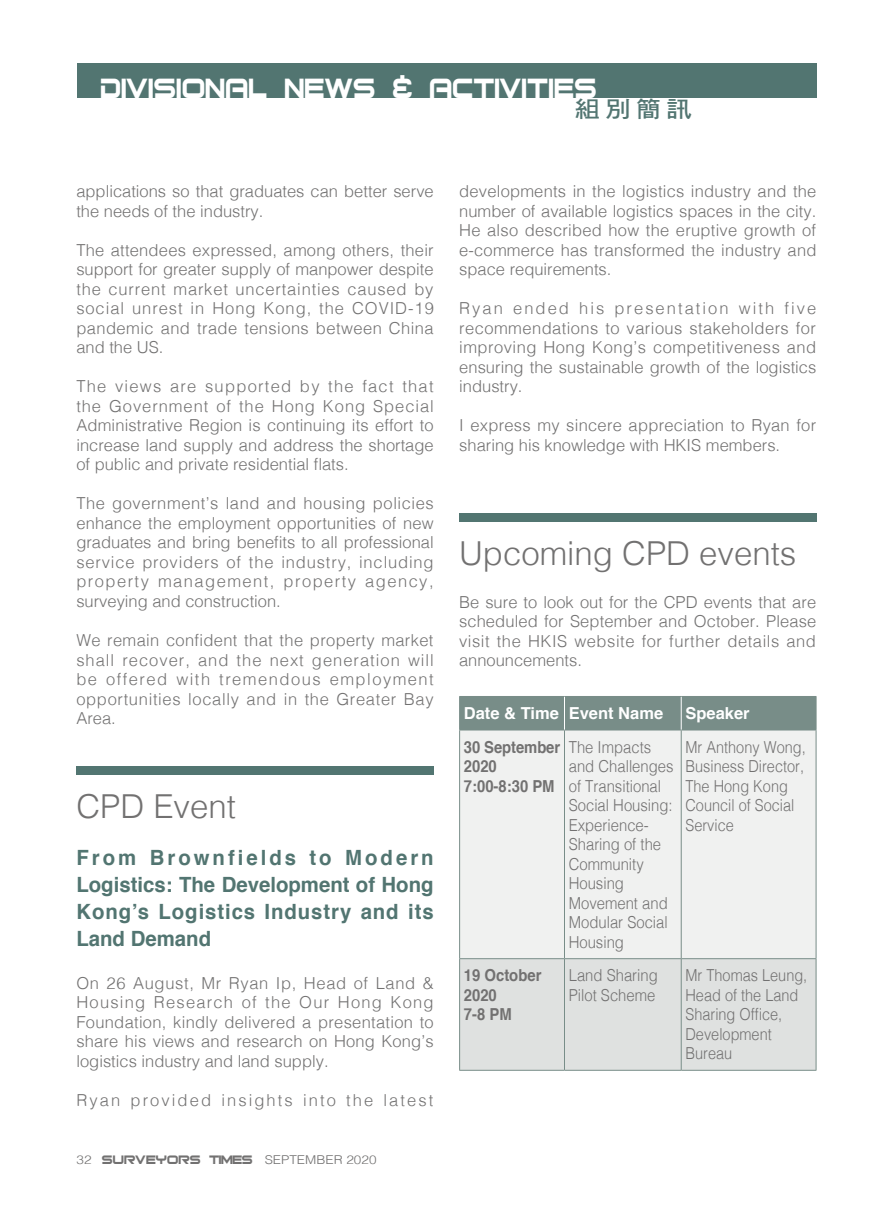
<style>
.page{position:relative;width:893px;height:1217px;background:#fff}
.page>*{position:absolute;margin:0;border:0;box-sizing:border-box;transform-origin:0 0}
.t1{font:37.5px "Bitsumishi";color:#fff;scale:.9 1}
.t2{font:300 33px "Helvetica";color:#727171}
.t3{font:22.95px "DF Hei Bd HK BF";color:#527571;scale:1.11 1}
.t4{font:700 21px/27px "Helvetica";letter-spacing:.045em;color:#527571;text-align:justify}
.t5{font:300 16.5px/19.5px "Helvetica";color:#727171;text-align:justify}
.t6{font:300 16.5px/19.5px "Helvetica";color:#727171;scale:.9 1}
.t7{font:300 16.5px/19.5px "Helvetica";color:#727171;scale:.88 1}
.t8{font:700 16.5px/19.5px "Helvetica";color:#727171;scale:.9 1}
.t9{font:300 16.5px "Helvetica";letter-spacing:.125em;color:#727171}
.t10{font:700 16.5px "Helvetica";color:#fff}
.t11{font:300 12.15px "Helvetica";color:#727171;scale:1.11 1}
.s1{font-family:"Bitsumishi";font-weight:400;font-size:16.5px}
</style>
<div class="page">
<div style="left:77px;top:64px;width:739px;height:34px;background:#527571"></div>
<div style="left:77px;top:765px;width:357px;height:9px;background:#527571"></div>
<div style="left:459px;top:513px;width:357px;height:9px;background:#527571"></div>
<div style="left:460px;top:697px;width:356px;height:32px;background:#788d88"></div>
<div style="left:460px;top:730px;width:356px;height:228px;background:#f0f1f0"></div>
<div style="left:460px;top:959px;width:356px;height:110px;background:#dfe1e0"></div>
<hr style="left:459px;top:730px;width:1px;height:228px;background:#788d88">
<hr style="left:564px;top:730px;width:1px;height:228px;background:#788d88">
<hr style="left:681px;top:730px;width:1px;height:228px;background:#788d88">
<hr style="left:816px;top:730px;width:1px;height:228px;background:#788d88">
<hr style="left:459px;top:958px;width:105px;height:1px;background:#788d88">
<hr style="left:459px;top:958px;width:1px;height:111px;background:#788d88">
<hr style="left:564px;top:958px;width:117px;height:1px;background:#788d88">
<hr style="left:564px;top:958px;width:1px;height:111px;background:#788d88">
<hr style="left:681px;top:958px;width:135px;height:1px;background:#788d88">
<hr style="left:681px;top:958px;width:1px;height:111px;background:#788d88">
<hr style="left:816px;top:958px;width:1px;height:111px;background:#788d88">
<hr style="left:459px;top:1069px;width:105px;height:1px;background:#788d88">
<hr style="left:564px;top:1069px;width:117px;height:1px;background:#788d88">
<hr style="left:681px;top:1069px;width:135px;height:1px;background:#788d88">
<hr style="left:459px;top:696px;width:105px;height:1px;background:#788d88">
<hr style="left:459px;top:696px;width:1px;height:33px;background:#788d88">
<hr style="left:564px;top:696px;width:117px;height:1px;background:#788d88">
<hr style="left:681px;top:696px;width:135px;height:1px;background:#788d88">
<hr style="left:816px;top:696px;width:1px;height:33px;background:#788d88">
<hr style="left:459px;top:729px;width:105px;height:1px;background:#788d88">
<hr style="left:564px;top:729px;width:117px;height:1px;background:#788d88">
<hr style="left:681px;top:729px;width:135px;height:1px;background:#788d88">
<hr style="left:564px;top:696px;width:1px;height:33px;background:#fff">
<hr style="left:681px;top:696px;width:1px;height:33px;background:#fff">
<h1 class="t1" style="left:101px;top:73px;width:553px">DIVISIONAL NEWS &amp; ACTIVITIES</h1>
<h3 class="t3" style="left:575px;top:97px;width:107px">組別簡訊</h3>
<p class="t5" style="left:76px;top:180px;width:359px">applications so that graduates can better serve the needs of the industry.</p>
<p class="t5" style="left:76px;top:239px;width:359px">The attendees expressed, among others, their support for greater supply of manpower despite the current market uncertainties caused by social unrest in Hong Kong, the COVID-19 pandemic and trade tensions between China and the US.</p>
<p class="t5" style="left:76px;top:375px;width:359px">The views are supported by the fact that the Government of the Hong Kong Special Administrative Region is continuing its effort to increase land supply and address the shortage of public and private residential flats.</p>
<p class="t5" style="left:76px;top:492px;width:359px">The government’s land and housing policies enhance the employment opportunities of new graduates and bring benefits to all professional service providers of the industry, including property management, property agency, surveying and construction.</p>
<p class="t5" style="left:76px;top:629px;width:359px">We remain confident that the property market shall recover, and the next generation will be offered with tremendous employment opportunities locally and in the Greater Bay Area.</p>
<h2 class="t2" style="left:76px;top:778px;width:161px">CPD Event</h2>
<p class="t4" style="left:76px;top:844px;width:359px">From Brownfields to Modern Logistics: The Development of Hong Kong’s Logistics Industry and its Land Demand</p>
<p class="t5" style="left:76px;top:971px;width:359px">On 26 August, Mr Ryan Ip, Head of Land &amp; Housing Research of the Our Hong Kong Foundation, kindly delivered a presentation to share his views and research on Hong Kong’s logistics industry and land supply.</p>
<p class="t9" style="left:76px;top:1085px;width:358px">Ryan provided insights into the latest</p>
<p class="t11" style="left:77px;top:1149px;width:272px">32 <span class="s1">SURVEYORS TIMES</span> SEPTEMBER 2020</p>
<p class="t5" style="left:459px;top:180px;width:359px">developments in the logistics industry and the number of available logistics spaces in the city.<br>He also described how the eruptive growth of e-commerce has transformed the industry and space requirements.</p>
<p class="t5" style="left:459px;top:297px;width:359px">Ryan ended his presentation with five recommendations to various stakeholders for improving Hong Kong’s competitiveness and ensuring the sustainable growth of the logistics industry.</p>
<p class="t5" style="left:459px;top:414px;width:358px">I express my sincere appreciation to Ryan for sharing his knowledge with HKIS members.</p>
<h2 class="t2" style="left:459px;top:525px;width:339px">Upcoming CPD events</h2>
<p class="t5" style="left:459px;top:591px;width:359px">Be sure to look out for the CPD events that are scheduled for September and October. Please visit the HKIS website for further details and announcements.</p>
<p class="t10" style="left:464px;top:700px;width:201px">Date &amp; Time Event Name</p>
<p class="t10" style="left:685px;top:700px;width:66px">Speaker</p>
<p class="t8" style="left:464px;top:737px;width:109px">30 September<br>2020<br>7:00-8:30 PM</p>
<p class="t6" style="left:569px;top:735px;width:118px">The Impacts and Challenges of Transitional<br>Social Housing:<br>Experience-<br>Sharing of the<br>Community<br>Housing<br>Movement and<br>Modular Social<br>Housing</p>
<p class="t7" style="left:685px;top:735px;width:138px">Mr Anthony Wong,<br>Business Director,<br>The Hong Kong<br>Council of Social<br>Service</p>
<p class="t8" style="left:464px;top:965px;width:88px">19 October<br>2020<br>7-8 PM</p>
<p class="t6" style="left:569px;top:964px;width:101px">Land Sharing<br>Pilot Scheme</p>
<p class="t7" style="left:685px;top:964px;width:140px">Mr Thomas Leung,<br>Head of the Land<br>Sharing Office,<br>Development<br>Bureau</p>
</div>
